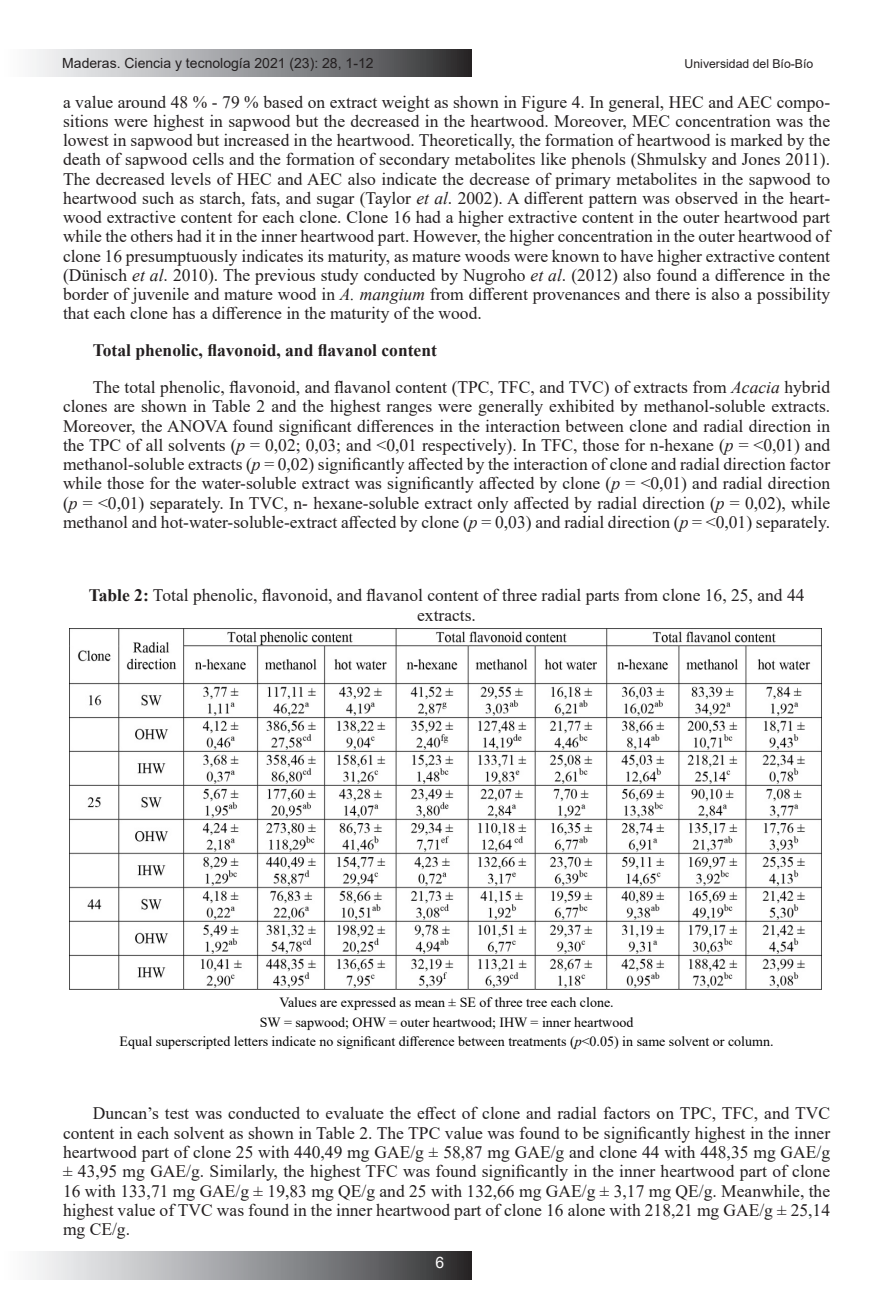
<style>
.page{position:relative;width:893px;height:1315px;background:#fff}
.page>*{position:absolute;margin:0;border:0;box-sizing:border-box;transform-origin:0 0}
.t1{font:17.5px/19.2px "Times New Roman";color:#231f20;text-align:justify}
.t2{font:700 17.5px "Times New Roman";color:#231f20}
.t3{font:15.75px "Arial";color:#fff}
.t4{font:14px/19.2px "Times New Roman";color:#000;text-align:center}
.t5{font:14px "Arial";color:#231f20}
.t6{font:12.25px "Arial";color:#231f20}
.s1{font-style:italic}
.s2{font-weight:700}
</style>
<div class="page">
<div style="left:0;top:49px;width:471px;height:28px;background:linear-gradient(to right,#fff,#333436)"></div>
<div style="left:0;top:1252px;width:471px;height:27px;background:linear-gradient(to right,#fff,#333436)"></div>
<img style="left:69px;top:628px;width:752px;height:362px">
<p class="t5" style="left:62px;top:53px;width:313px">Maderas. Ciencia y tecnología 2021 (23): 28, 1-12</p>
<p class="t6" style="left:685px;top:56px;width:130px">Universidad del Bío-Bío</p>
<p class="t1" style="left:63px;top:92px;width:769px">a value around 48 % - 79 % based on extract weight as shown in Figure 4. In general, HEC and AEC compo&shy;sitions were highest in sapwood but the decreased in the heartwood. Moreover, MEC concentration was the lowest in sapwood but increased in the heartwood. Theoretically, the formation of heartwood is marked by the death of sapwood cells and the formation of secondary metabolites like phenols (Shmulsky and Jones 2011).<br>The decreased levels of HEC and AEC also indicate the decrease of primary metabolites in the sapwood to heartwood such as starch, fats, and sugar (Taylor <span class="s1">et al</span>. 2002). A different pattern was observed in the heart&shy;wood extractive content for each clone. Clone 16 had a higher extractive content in the outer heartwood part while the others had it in the inner heartwood part. However, the higher concentration in the outer heartwood of clone 16 presumptuously indicates its maturity, as mature woods were known to have higher extractive content (Dünisch <span class="s1">et al</span>. 2010). The previous study conducted by Nugroho <span class="s1">et al</span>. (2012) also found a difference in the border of juvenile and mature wood in <span class="s1">A. mangium</span> from different provenances and there is also a possibility that each clone has a difference in the maturity of the wood.</p>
<p class="t2" style="left:93px;top:338px;width:346px">Total phenolic, flavonoid, and flavanol content</p>
<p class="t1" style="left:63px;top:377px;width:769px;text-indent:30px">The total phenolic, flavonoid, and flavanol content (TPC, TFC, and TVC) of extracts from <span class="s1">Acacia</span> hybrid clones are shown in Table 2 and the highest ranges were generally exhibited by methanol-soluble extracts.<br>Moreover, the ANOVA found significant differences in the interaction between clone and radial direction in the TPC of all solvents (<span class="s1">p</span> = 0,02; 0,03; and &lt;0,01 respectively). In TFC, those for n-hexane (<span class="s1">p</span> = &lt;0,01) and methanol-soluble extracts (<span class="s1">p</span> = 0,02) significantly affected by the interaction of clone and radial direction factor while those for the water-soluble extract was significantly affected by clone (<span class="s1">p</span> = &lt;0,01) and radial direction (<span class="s1">p</span> = &lt;0,01) separately. In TVC, n<span class="s1">-</span> hexane-soluble extract only affected by radial direction (<span class="s1">p</span> = 0,02), while methanol and hot-water-soluble-extract affected by clone (<span class="s1">p</span> = 0,03) and radial direction (<span class="s1">p</span> = &lt;0,01) separately.</p>
<p class="t1" style="left:89px;top:585px;width:717px;text-align:center"><span class="s2">Table 2:</span> Total phenolic, flavonoid, and flavanol content of three radial parts from clone 16, 25, and 44 extracts.</p>
<p class="t4" style="left:120px;top:992px;width:655px">Values are expressed as mean ± SE of three tree each clone.<br>SW = sapwood; OHW = outer heartwood; IHW = inner heartwood<br>Equal superscripted letters indicate no significant difference between treatments (<span class="s1">p</span>&lt;0.05) in same solvent or column.</p>
<p class="t1" style="left:63px;top:1103px;width:769px;text-indent:30px">Duncan’s test was conducted to evaluate the effect of clone and radial factors on TPC, TFC, and TVC content in each solvent as shown in Table 2. The TPC value was found to be significantly highest in the inner heartwood part of clone 25 with 440,49 mg GAE/g ± 58,87 mg GAE/g and clone 44 with 448,35 mg GAE/g ± 43,95 mg GAE/g. Similarly, the highest TFC was found significantly in the inner heartwood part of clone 16 with 133,71 mg GAE/g ± 19,83 mg QE/g and 25 with 132,66 mg GAE/g ± 3,17 mg QE/g. Meanwhile, the highest value of TVC was found in the inner heartwood part of clone 16 alone with 218,21 mg GAE/g ± 25,14 mg CE/g.</p>
<p class="t3" style="left:435px;top:1252px;width:10px">6</p>
</div>
